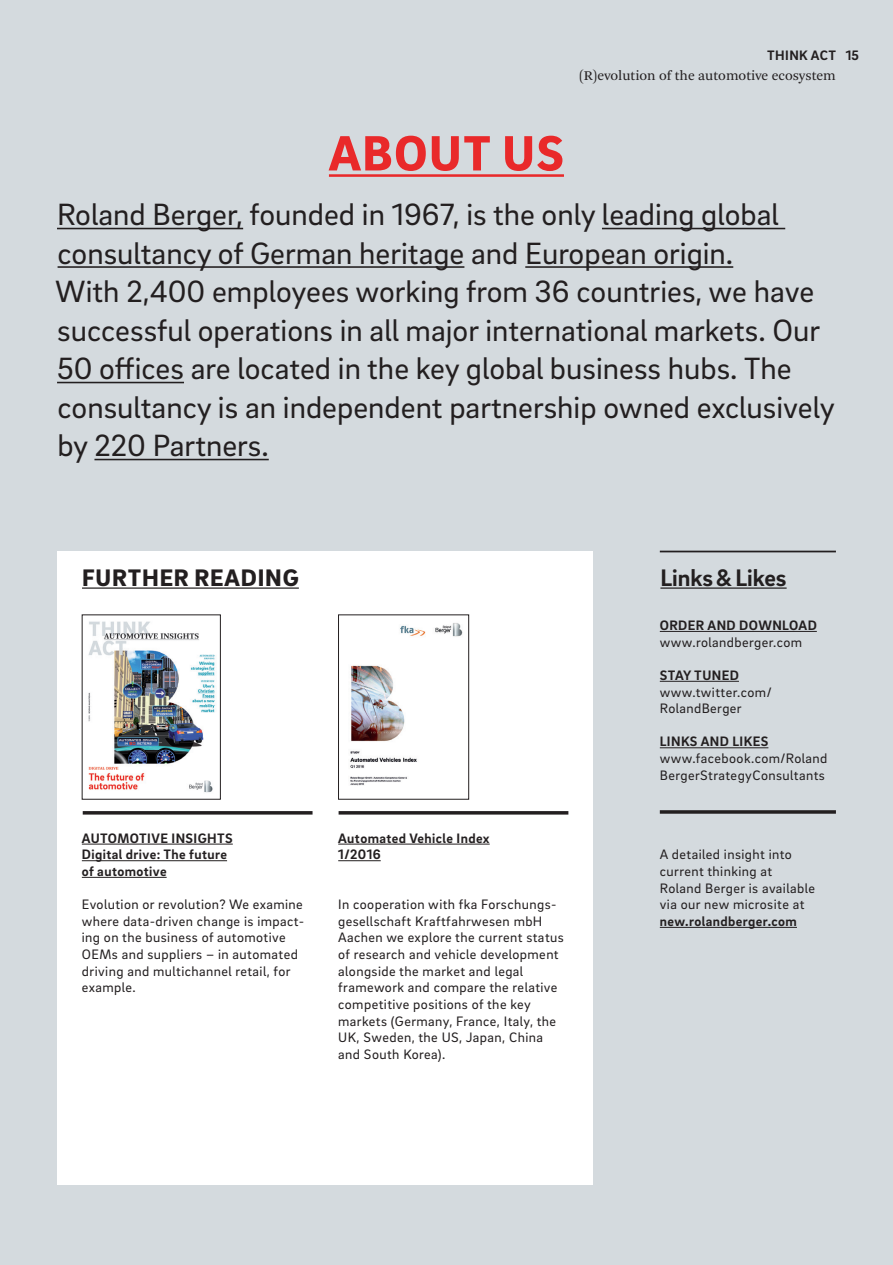
<style>
.page{position:relative;width:893px;height:1265px;background:#d4dade}
.page>*{position:absolute;margin:0;border:0;box-sizing:border-box;transform-origin:0 0}
.t1{font:900 50.75px "Brix Sans";letter-spacing:.03em;color:#e9292a}
.t2{font:31.5px/38.5px "Brix Sans";color:#231f20}
.t3{font:900 24.5px "Brix Sans";letter-spacing:.035em;color:#231f20}
.t4{font:700 24.5px "Brix Sans";color:#231f20}
.t5{font:14px/16.6px "Brix Sans";letter-spacing:.03em;color:#231f20}
.t6{font:700 14px/16.6px "Brix Sans";letter-spacing:.03em;color:#231f20}
.t7{font:14px "Arnhem Pro Blond";color:#231f20}
</style>
<div class="page">
<div style="left:57px;top:551px;width:536px;height:633px;background:#fff"></div>
<hr style="left:329px;top:174px;width:235px;height:3px;background:#e9292a">
<hr style="left:660px;top:551px;width:176px;height:1px;background:#231f20">
<svg style="left:83px;top:811px;width:230px;height:4px"></svg>
<hr style="left:82px;top:587px;width:217px;height:2px;background:#231f20">
<svg style="left:660px;top:810px;width:176px;height:4px"></svg>
<hr style="left:660px;top:587px;width:127px;height:2px;background:#231f20">
<hr style="left:660px;top:631px;width:157px;height:1px;background:#231f20">
<hr style="left:660px;top:681px;width:79px;height:1px;background:#231f20">
<hr style="left:660px;top:747px;width:108px;height:1px;background:#231f20">
<hr style="left:660px;top:927px;width:137px;height:1px;background:#231f20">
<img style="left:88px;top:621px;width:127px;height:172px">
<div style="left:82px;top:615px;width:139px;height:185px;border:1px solid #231f20"></div>
<img style="left:350px;top:623px;width:113px;height:163px">
<div style="left:338px;top:615px;width:131px;height:185px;border:1px solid #231f20"></div>
<svg style="left:339px;top:811px;width:229px;height:4px"></svg>
<hr style="left:338px;top:844px;width:152px;height:1px;background:#231f20">
<hr style="left:338px;top:860px;width:43px;height:1px;background:#231f20">
<hr style="left:82px;top:844px;width:151px;height:1px;background:#231f20">
<hr style="left:82px;top:860px;width:145px;height:1px;background:#231f20">
<hr style="left:82px;top:877px;width:85px;height:1px;background:#231f20">
<hr style="left:57px;top:228px;width:186px;height:1px;background:#231f20">
<hr style="left:602px;top:228px;width:183px;height:1px;background:#231f20">
<hr style="left:58px;top:266px;width:406px;height:2px;background:#231f20">
<hr style="left:525px;top:266px;width:208px;height:2px;background:#231f20">
<hr style="left:57px;top:382px;width:127px;height:1px;background:#231f20">
<hr style="left:94px;top:459px;width:175px;height:1px;background:#231f20">
<p class="t6" style="left:767px;top:46px;width:93px">THINK ACT 15</p>
<p class="t7" style="left:579px;top:67px;width:258px">(R)evolution of the automotive ecosystem</p>
<h1 class="t1" style="left:329px;top:120px;width:237px">ABOUT US</h1>
<p class="t2" style="left:55px;top:194px;width:781px">Roland Berger, founded in 1967, is the only leading global consultancy of German heritage and European origin.<br>With 2,400 employees working from 36 countries, we have successful operations in all major international markets. Our 50 offices are located in the key global business hubs. The consultancy is an independent partnership owned exclusively by 220 Partners.</p>
<h3 class="t3" style="left:82px;top:561px;width:218px">FURTHER READING</h3>
<h3 class="t4" style="left:660px;top:561px;width:128px">Links&amp;Likes</h3>
<p class="t6" style="left:660px;top:616px;width:159px">ORDER AND DOWNLOAD</p>
<p class="t5" style="left:660px;top:633px;width:144px">www.rolandberger.com</p>
<p class="t6" style="left:660px;top:666px;width:81px">STAY TUNED</p>
<p class="t5" style="left:660px;top:683px;width:113px">www.twitter.com/<br>RolandBerger</p>
<p class="t6" style="left:660px;top:733px;width:110px">LINKS AND LIKES</p>
<p class="t5" style="left:660px;top:749px;width:169px">www.facebook.com/Roland<br>BergerStrategyConsultants</p>
<p class="t6" style="left:82px;top:829px;width:152px">AUTOMOTIVE INSIGHTS<br>Digital drive: The future of automotive</p>
<p class="t5" style="left:82px;top:896px;width:223px">Evolution or revolution? We examine where data-driven change is impact&shy;ing on the business of automotive<br>OEMs and suppliers – in automated driving and multichannel retail, for example.</p>
<p class="t6" style="left:338px;top:829px;width:153px">Automated Vehicle Index<br>1/2016</p>
<p class="t5" style="left:338px;top:896px;width:227px">In cooperation with fka Forschungs&shy;gesellschaft Kraftfahrwesen mbH Aachen we explore the current status of research and vehicle development alongside the market and legal framework and compare the relative competitive positions of the key markets (Germany, France, Italy, the UK, Sweden, the US, Japan, China and South Korea).</p>
<p class="t5" style="left:660px;top:846px;width:157px">A detailed insight into current thinking at<br>Roland Berger is available via our new microsite at</p>
<p class="t6" style="left:660px;top:912px;width:139px">new.rolandberger.com</p>
</div>
